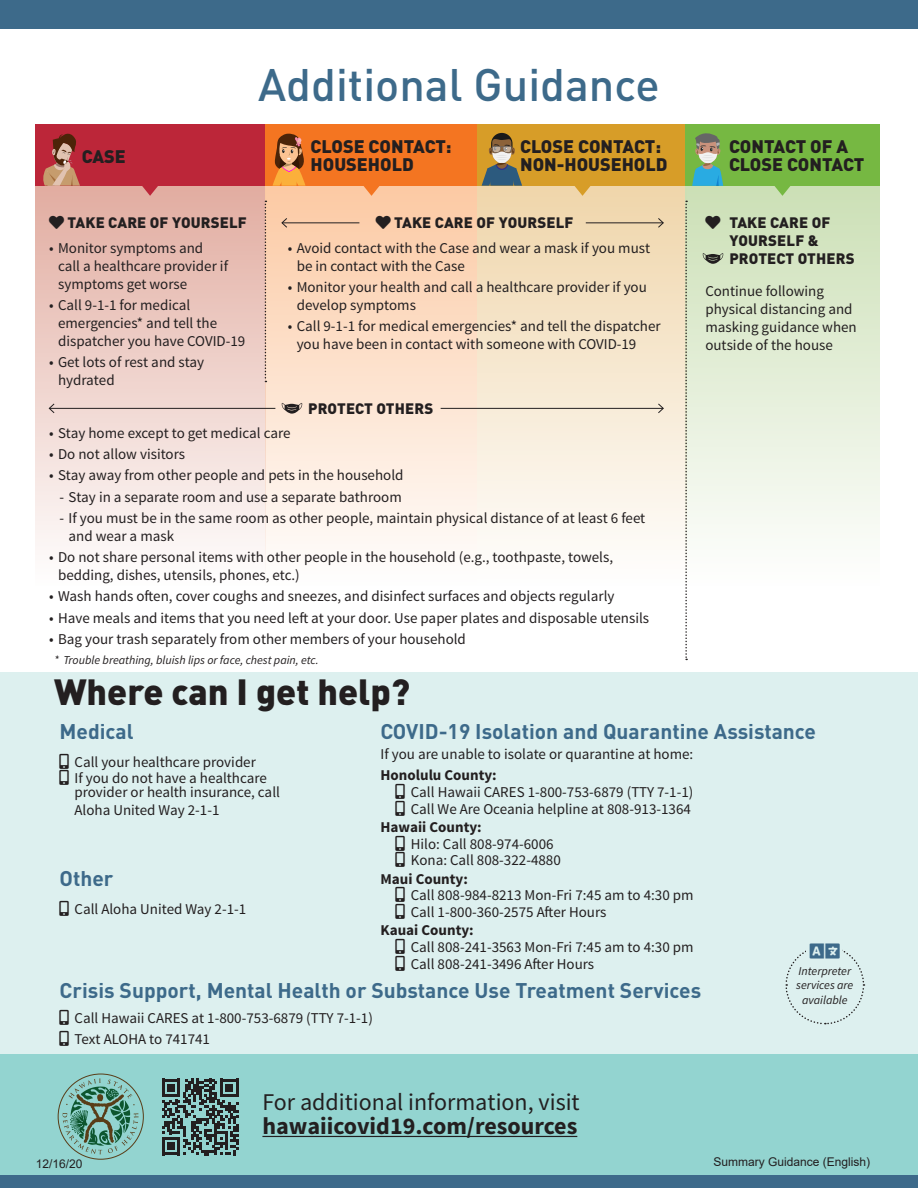
<style>
.page{position:relative;width:918px;height:1188px;background:#fff}
.page>*{position:absolute;margin:0;border:0;box-sizing:border-box;transform-origin:0 0}
.t1{font:500 45px "DIN Pro";color:#3d6a8a}
.t2{font:900 36px "DIN Pro";color:#231f20}
.normal_text{font:24px "Source Sans Pro";color:#231f20}
.normal_text-2{font:700 24px "Source Sans Pro";color:#231f20}
.t3{font:700 21px "DIN Pro";color:#3d6a8a}
.t4{font:900 18px/18px "DIN Pro";color:#231f20}
.Indent{font:15px/18px "Source Sans Pro";color:#231f20}
.Indent_Icon{font:15px/13.5px "Source Sans Pro";color:#231f20}
.t5{font:900 15px/18px "DIN Pro";letter-spacing:.01em;color:#231f20}
.normal_text-3{font:15px/18px "Source Sans Pro";color:#231f20}
.Indent_Icon-2{font:700 15px "Source Sans Pro";color:#231f20}
.Indent-2{font:italic 12px "Source Sans Pro";color:#231f20}
.t6{font:12px "Arial";color:#221e1f}
.Indent_Icon-3{font:italic 12px/14.4px "Source Sans Pro";color:#231f20;text-align:center}
</style>
<div class="page">
<div style="left:0;top:1054px;width:918px;height:134px;background:#93d4d0"></div>
<div style="left:35px;top:186px;width:230px;height:400px;background:linear-gradient(to bottom,#e2ada0,#fefefd)"></div>
<div style="left:265px;top:186px;width:212px;height:400px;background:linear-gradient(to bottom,#fbc9a3,#fffefe)"></div>
<div style="left:477px;top:186px;width:210px;height:400px;background:linear-gradient(to bottom,#efd5aa,#fffefe)"></div>
<div style="left:685px;top:186px;width:195px;height:400px;background:linear-gradient(to bottom,#ccdfb6,#fefefe)"></div>
<div style="left:0;top:672px;width:918px;height:382px;background:#ddf0ef"></div>
<hr style="left:262px;top:1136px;width:315px;height:1px;background:#231f20">
<svg style="left:265px;top:201px;width:1px;height:181px"></svg>
<hr style="left:49px;top:408px;width:226px;height:1px;background:#231f20">
<svg style="left:49px;top:403px;width:6px;height:10px"></svg>
<hr style="left:441px;top:408px;width:222px;height:1px;background:#231f20">
<svg style="left:658px;top:403px;width:6px;height:10px"></svg>
<hr style="left:586px;top:223px;width:77px;height:1px;background:#231f20">
<svg style="left:658px;top:218px;width:6px;height:10px"></svg>
<hr style="left:282px;top:223px;width:77px;height:1px;background:#231f20">
<svg style="left:281px;top:218px;width:6px;height:10px"></svg>
<svg style="left:685px;top:201px;width:2px;height:459px"></svg>
<svg style="left:282px;top:403px;width:20px;height:11px"></svg>
<svg style="left:703px;top:253px;width:20px;height:11px"></svg>
<svg style="left:140px;top:186px;width:20px;height:10px"></svg>
<svg style="left:362px;top:186px;width:19px;height:10px"></svg>
<svg style="left:573px;top:186px;width:19px;height:10px"></svg>
<svg style="left:773px;top:186px;width:19px;height:10px"></svg>
<div style="left:35px;top:124px;width:230px;height:62px;background:#bc2639"></div>
<div style="left:265px;top:124px;width:212px;height:62px;background:#f47521"></div>
<div style="left:477px;top:124px;width:210px;height:62px;background:#d79d28"></div>
<div style="left:685px;top:124px;width:195px;height:62px;background:#76b842"></div>
<svg style="left:43px;top:133px;width:37px;height:53px"></svg>
<svg style="left:272px;top:133px;width:34px;height:53px"></svg>
<svg style="left:692px;top:133px;width:31px;height:53px"></svg>
<svg style="left:482px;top:133px;width:40px;height:53px"></svg>
<div style="left:0;top:0;width:918px;height:29px;background:#3d6a8a"></div>
<div style="left:0;top:1175px;width:918px;height:13px;background:#3d6a8a"></div>
<svg style="left:58px;top:1073px;width:86px;height:87px"></svg>
<svg style="left:162px;top:1079px;width:76px;height:76px"></svg>
<svg style="left:785px;top:950px;width:80px;height:75px"></svg>
<svg style="left:49px;top:216px;width:16px;height:13px"></svg>
<svg style="left:375px;top:216px;width:16px;height:13px"></svg>
<svg style="left:705px;top:216px;width:16px;height:13px"></svg>
<p class="t4" style="left:82px;top:147px;width:46px">CASE</p>
<p class="t1" style="left:258px;top:54px;width:403px">Additional Guidance</p>
<p class="t4" style="left:311px;top:137px;width:142px">CLOSE CONTACT:</p>
<p class="t4" style="left:311px;top:155px;width:105px">HOUSEHOLD</p>
<p class="t4" style="left:520px;top:137px;width:142px">CLOSE CONTACT:</p>
<p class="t4" style="left:520px;top:155px;width:149px">NON-HOUSEHOLD</p>
<p class="t4" style="left:729px;top:137px;width:137px">CONTACT OF A<br>CLOSE CONTACT</p>
<p class="t5" style="left:67px;top:213px;width:181px">TAKE CARE OF YOURSELF</p>
<p class="t5" style="left:394px;top:213px;width:181px">TAKE CARE OF YOURSELF</p>
<p class="t5" style="left:729px;top:213px;width:127px">TAKE CARE OF<br>YOURSELF &amp;<br>PROTECT OTHERS</p>
<p class="Indent" style="left:297px;top:239px;width:355px;text-indent:-9px">• Avoid contact with the Case and wear a mask if you must be in contact with the Case</p>
<p class="Indent" style="left:297px;top:278px;width:352px;text-indent:-9px">• Monitor your health and call a healthcare provider if you develop symptoms</p>
<p class="Indent" style="left:297px;top:317px;width:366px;text-indent:-9px">• Call 9-1-1 for medical emergencies* and tell the dispatcher you have been in contact with someone with COVID-19</p>
<p class="Indent" style="left:58px;top:239px;width:171px;text-indent:-9px">• Monitor symptoms and call a healthcare provider if symptoms get worse</p>
<p class="Indent" style="left:58px;top:296px;width:189px;text-indent:-9px">• Call 9-1-1 for medical emergencies* and tell the dispatcher you have COVID-19</p>
<p class="Indent" style="left:58px;top:353px;width:148px;text-indent:-9px">• Get lots of rest and stay hydrated</p>
<p class="Indent" style="left:49px;top:424px;width:243px">• Stay home except to get medical care</p>
<p class="Indent" style="left:49px;top:445px;width:138px">• Do not allow visitors</p>
<p class="Indent" style="left:49px;top:467px;width:356px">• Stay away from other people and pets in the household</p>
<p class="Indent" style="left:60px;top:488px;width:344px">- Stay in a separate room and use a separate bathroom</p>
<p class="Indent" style="left:69px;top:509px;width:578px;text-indent:-9px">- If you must be in the same room as other people, maintain physical distance of at least 6 feet and wear a mask</p>
<p class="Indent" style="left:58px;top:548px;width:557px;text-indent:-9px">• Do not share personal items with other people in the household (e.g., toothpaste, towels, bedding, dishes, utensils, phones, etc.)</p>
<p class="Indent" style="left:49px;top:588px;width:567px">• Wash hands often, cover coughs and sneezes, and disinfect surfaces and objects regularly</p>
<p class="Indent" style="left:49px;top:609px;width:602px">• Have meals and items that you need left at your door. Use paper plates and disposable utensils</p>
<p class="Indent" style="left:49px;top:630px;width:418px">• Bag your trash separately from other members of your household</p>
<p class="normal_text-3" style="left:705px;top:282px;width:153px">Continue following physical distancing and masking guidance when outside of the house</p>
<p class="t5" style="left:308px;top:399px;width:127px">PROTECT OTHERS</p>
<p class="Indent-2" style="left:54px;top:653px;width:266px">* Trouble breathing, bluish lips or face, chest pain, etc.</p>
<p class="t2" style="left:54px;top:668px;width:358px">Where can I get help?</p>
<p class="t3" style="left:60px;top:717px;width:76px">Medical</p>
<p class="t3" style="left:381px;top:717px;width:437px">COVID-19 Isolation and Quarantine Assistance</p>
<p class="Indent_Icon" style="left:75px;top:755px;width:183px">Call your healthcare provider</p>
<p class="Indent_Icon" style="left:75px;top:772px;width:207px">If you do not have a healthcare provider or health insurance, call</p>
<p class="Indent_Icon" style="left:75px;top:803px;width:146px">Aloha United Way 2-1-1</p>
<p class="t3" style="left:60px;top:864px;width:55px">Other</p>
<p class="Indent_Icon" style="left:75px;top:902px;width:173px">Call Aloha United Way 2-1-1</p>
<p class="Indent_Icon" style="left:381px;top:748px;width:314px">If you are unable to isolate or quarantine at home:</p>
<p class="Indent_Icon-2" style="left:381px;top:766px;width:118px">Honolulu County:</p>
<p class="Indent_Icon" style="left:411px;top:785px;width:284px">Call Hawaii CARES 1-800-753-6879 (TTY 7-1-1)</p>
<p class="Indent_Icon" style="left:411px;top:802px;width:282px">Call We Are Oceania helpline at 808-913-1364</p>
<p class="Indent_Icon-2" style="left:381px;top:817px;width:103px">Hawaii County:</p>
<p class="Indent_Icon" style="left:411px;top:837px;width:144px">Hilo: Call 808-974-6006</p>
<p class="Indent_Icon" style="left:411px;top:854px;width:152px">Kona: Call 808-322-4880</p>
<p class="Indent_Icon-2" style="left:381px;top:869px;width:89px">Maui County:</p>
<p class="Indent_Icon" style="left:411px;top:889px;width:284px">Call 808-984-8213 Mon-Fri 7:45 am to 4:30 pm</p>
<p class="Indent_Icon" style="left:411px;top:906px;width:197px">Call 1-800-360-2575 After Hours</p>
<p class="Indent_Icon-2" style="left:381px;top:921px;width:95px">Kauai County:</p>
<p class="Indent_Icon" style="left:411px;top:941px;width:284px">Call 808-241-3563 Mon-Fri 7:45 am to 4:30 pm</p>
<p class="Indent_Icon" style="left:411px;top:957px;width:185px">Call 808-241-3496 After Hours</p>
<p class="t3" style="left:60px;top:977px;width:643px">Crisis Support, Mental Health or Substance Use Treatment Services</p>
<p class="Indent_Icon" style="left:75px;top:1012px;width:300px">Call Hawaii CARES at 1-800-753-6879 (TTY 7-1-1)</p>
<p class="Indent_Icon" style="left:75px;top:1033px;width:137px">Text ALOHA to 741741</p>
<p class="normal_text" style="left:262px;top:1087px;width:319px">For additional information, visit</p>
<p class="normal_text-2" style="left:262px;top:1111px;width:316px">hawaiicovid19.com/resources</p>
<p class="Indent_Icon-3" style="left:796px;top:964px;width:59px">Interpreter services are available</p>
<p class="t6" style="left:36px;top:1155px;width:48px">12/16/20</p>
<p class="t6" style="left:713px;top:1153px;width:158px">Summary Guidance (English)</p>
</div>
